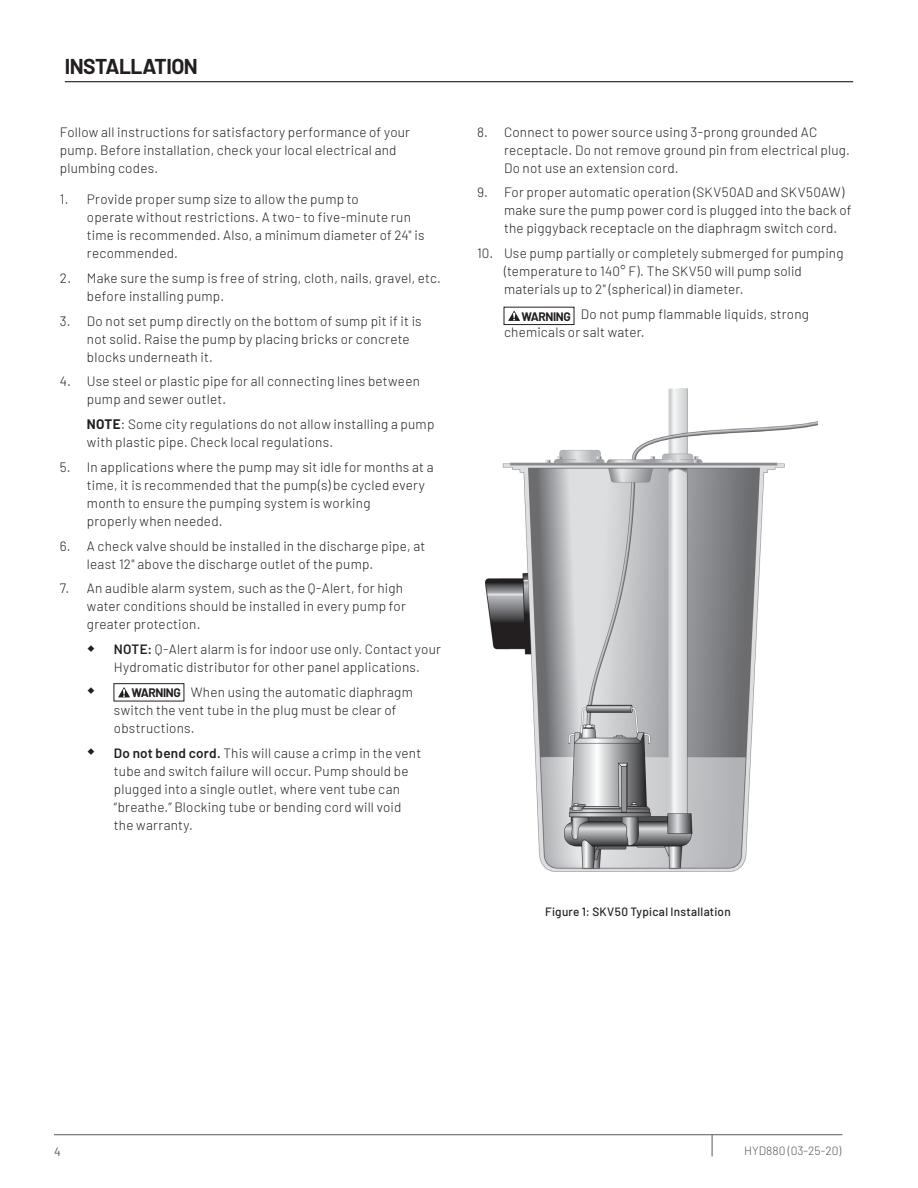
<style>
.page{position:relative;width:918px;height:1188px;background:#fff}
.page>*{position:absolute;margin:0;border:0;box-sizing:border-box;transform-origin:0 0}
.Headline{font:700 21px "Barlow";letter-spacing:-.025em;color:#231f20}
.Body_Copy{font:300 13.5px/18px "Barlow";letter-spacing:.015em;color:#231f20}
.t1{font:500 12px "Barlow";letter-spacing:.025em;color:#231f20}
.t2{font:300 12px "Barlow";color:#57585a}
.Series_Name_-_Cover{font:700 12px "Barlow";letter-spacing:-.035em;color:#231f20}
.t3{font:12px "Barlow";color:#57585a}
.s1{font-weight:700}
.s2{font-weight:600}
</style>
<div class="page">
<hr style="left:54px;top:1134px;width:788px;height:1px;background:#57585a">
<svg style="left:712px;top:1135px;width:1px;height:21px"></svg>
<div style="left:114px;top:683px;width:70px;height:18px;border:1px solid #231f20"></div>
<svg style="left:118px;top:687px;width:11px;height:10px"></svg>
<div style="left:504px;top:307px;width:70px;height:18px;border:1px solid #231f20"></div>
<svg style="left:508px;top:311px;width:12px;height:10px"></svg>
<hr style="left:65px;top:81px;width:788px;height:1px;background:#231f20">
<img style="left:485px;top:388px;width:333px;height:484px">
<p class="Headline" style="left:65px;top:51px;width:135px">INSTALLATION</p>
<p class="Body_Copy" style="left:60px;top:122px;width:352px">Follow all instructions for satisfactory performance of your pump. Before installation, check your local electrical and plumbing codes.</p>
<p class="Body_Copy" style="left:87px;top:189px;width:339px;text-indent:-27px">1. Provide proper sump size to allow the pump to<br>operate without restrictions. A two- to five-minute run time is recommended. Also, a minimum diameter of 24" is recommended.</p>
<p class="Body_Copy" style="left:87px;top:268px;width:356px;text-indent:-27px">2. Make sure the sump is free of string, cloth, nails, gravel, etc. before installing pump.</p>
<p class="Body_Copy" style="left:87px;top:311px;width:336px;text-indent:-27px">3. Do not set pump directly on the bottom of sump pit if it is not solid. Raise the pump by placing bricks or concrete blocks underneath it.</p>
<p class="Body_Copy" style="left:87px;top:371px;width:335px;text-indent:-27px">4. Use steel or plastic pipe for all connecting lines between pump and sewer outlet.</p>
<p class="Body_Copy" style="left:87px;top:414px;width:349px"><span class="s1">NOTE</span>: Some city regulations do not allow installing a pump with plastic pipe. Check local regulations.</p>
<p class="Body_Copy" style="left:87px;top:457px;width:348px;text-indent:-27px">5. In applications where the pump may sit idle for months at a time, it is recommended that the pump(s) be cycled every month to ensure the pumping system is working<br>properly when needed.</p>
<p class="Body_Copy" style="left:87px;top:536px;width:340px;text-indent:-27px">6. A check valve should be installed in the discharge pipe, at least 12" above the discharge outlet of the pump.</p>
<p class="Body_Copy" style="left:87px;top:578px;width:321px;text-indent:-27px">7. An audible alarm system, such as the Q-Alert, for high water conditions should be installed in every pump for greater protection.</p>
<p class="Body_Copy" style="left:114px;top:639px;width:329px"><span class="s2">NOTE:</span> Q-Alert alarm is for indoor use only. Contact your<br>Hydromatic distributor for other panel applications.</p>
<p class="Series_Name_-_Cover" style="left:131px;top:684px;width:51px">WARNING</p>
<p class="Body_Copy" style="left:114px;top:682px;width:300px;text-indent:77px">When using the automatic diaphragm switch the vent tube in the plug must be clear of obstructions.</p>
<p class="Body_Copy" style="left:114px;top:743px;width:309px"><span class="s2">Do not bend cord.</span> This will cause a crimp in the vent tube and switch failure will occur. Pump should be plugged into a single outlet, where vent tube can “breathe.” Blocking tube or bending cord will void the warranty.</p>
<p class="Body_Copy" style="left:504px;top:122px;width:347px;text-indent:-27px">8. Connect to power source using 3-prong grounded AC receptacle. Do not remove ground pin from electrical plug.<br>Do not use an extension cord.</p>
<p class="Body_Copy" style="left:504px;top:182px;width:349px;text-indent:-27px">9. For proper automatic operation (SKV50AD and SKV50AW) make sure the pump power cord is plugged into the back of the piggyback receptacle on the diaphragm switch cord.</p>
<p class="Body_Copy" style="left:504px;top:243px;width:341px;text-indent:-27px">10. Use pump partially or completely submerged for pumping (temperature to 140° F). The SKV50 will pump solid materials up to 2" (spherical) in diameter.</p>
<p class="Series_Name_-_Cover" style="left:521px;top:308px;width:51px">WARNING</p>
<p class="Body_Copy" style="left:504px;top:304px;width:307px;text-indent:77px">Do not pump flammable liquids, strong chemicals or salt water.</p>
<p class="t1" style="left:545px;top:903px;width:187px">Figure 1: SKV50 Typical Installation</p>
<p class="t3" style="left:54px;top:1143px;width:8px">4</p>
<p class="t2" style="left:744px;top:1142px;width:99px">HYD880 (03-25-20)</p>
</div>
